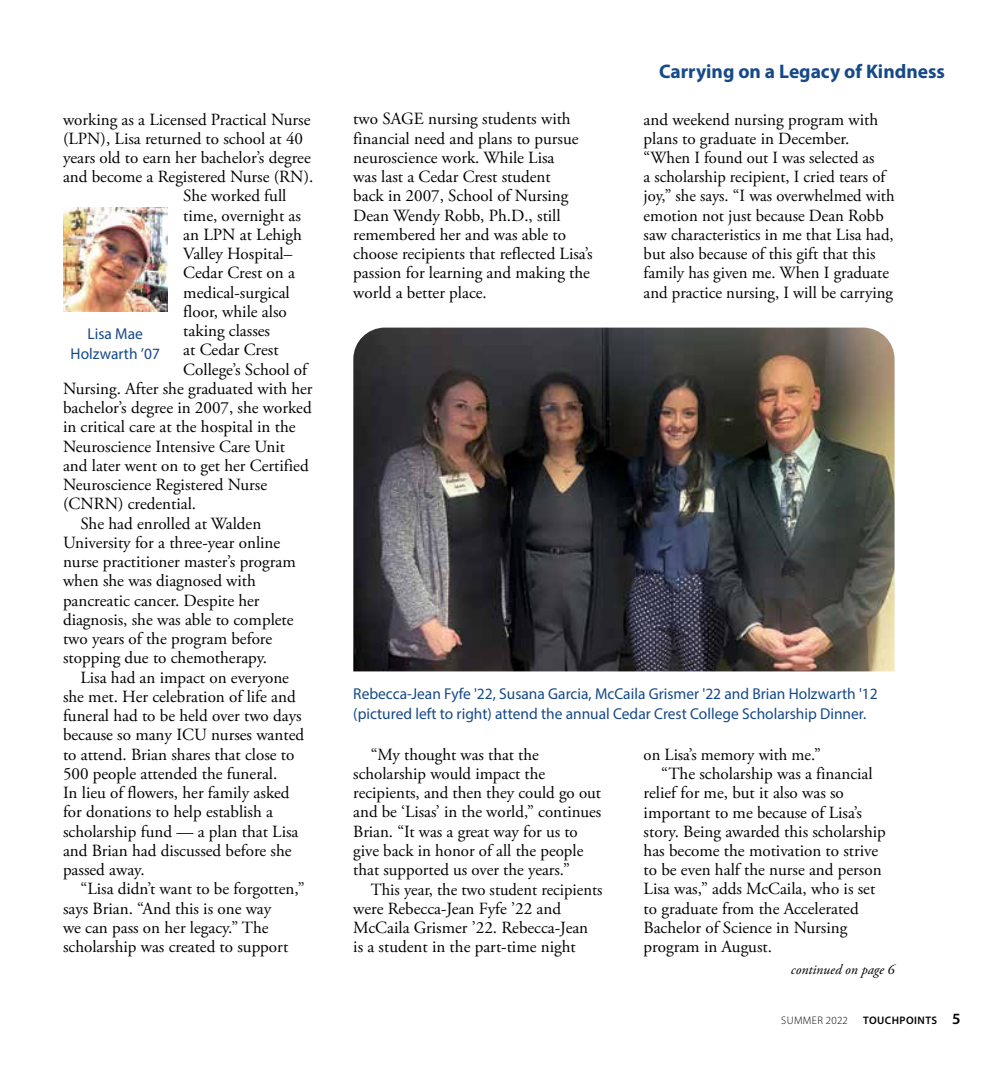
<style>
.page{position:relative;width:1008px;height:1071px;background:#fff}
.page>*{position:absolute;margin:0;border:0;box-sizing:border-box;transform-origin:0 0}
.t1{font:700 19.6px "Myriad Pro";color:#154988}
.t2{font:17.15px/19.2px "Adobe Garamond Pro";color:#000}
.t3{font:15.75px/19.6px "Myriad Pro";color:#154988}
.t4{font:italic 14px "Adobe Garamond Pro";color:#000}
.t5{font:600 10.85px "Myriad Pro";letter-spacing:.04em;color:#000}
.s1{font-weight:300}
.s2{font-size:15.75px}
</style>
<div class="page">
<img style="left:353px;top:328px;width:542px;height:343px">
<img style="left:63px;top:207px;width:105px;height:105px">
<p class="t2" style="left:63px;top:110px;width:249px">working as a Licensed Practical Nurse</p>
<p class="t2" style="left:63px;top:129px;width:242px">(LPN), Lisa returned to school at 40</p>
<p class="t2" style="left:63px;top:149px;width:249px">years old to earn her bachelor’s degree</p>
<p class="t2" style="left:63px;top:168px;width:252px">and become a Registered Nurse (RN).</p>
<p class="t2" style="left:183px;top:187px;width:105px">She worked full</p>
<p class="t2" style="left:183px;top:206px;width:119px">time, overnight as</p>
<p class="t2" style="left:183px;top:226px;width:120px">an LPN at Lehigh</p>
<p class="t2" style="left:183px;top:245px;width:111px">Valley Hospital–</p>
<p class="t2" style="left:183px;top:264px;width:113px">Cedar Crest on a</p>
<p class="t2" style="left:183px;top:283px;width:108px">medical-surgical</p>
<p class="t2" style="left:183px;top:303px;width:105px">floor, while also</p>
<p class="t2" style="left:183px;top:322px;width:88px">taking classes</p>
<p class="t2" style="left:183px;top:341px;width:97px">at Cedar Crest</p>
<p class="t2" style="left:183px;top:360px;width:125px">College’s School of</p>
<p class="t2" style="left:63px;top:380px;width:251px">Nursing. After she graduated with her</p>
<p class="t2" style="left:63px;top:399px;width:250px">bachelor’s degree in 2007, she worked</p>
<p class="t2" style="left:63px;top:418px;width:234px">in critical care at the hospital in the</p>
<p class="t2" style="left:63px;top:437px;width:224px">Neuroscience Intensive Care Unit</p>
<p class="t2" style="left:63px;top:456px;width:247px">and later went on to get her Certified</p>
<p class="t2" style="left:63px;top:476px;width:206px">Neuroscience Registered Nurse</p>
<p class="t2" style="left:63px;top:495px;width:135px">(CNRN) credential.</p>
<p class="t2" style="left:81px;top:514px;width:182px">She had enrolled at Walden</p>
<p class="t2" style="left:63px;top:533px;width:219px">University for a three-year online</p>
<p class="t2" style="left:63px;top:553px;width:234px">nurse practitioner master’s program</p>
<p class="t2" style="left:63px;top:572px;width:194px">when she was diagnosed with</p>
<p class="t2" style="left:63px;top:591px;width:198px">pancreatic cancer. Despite her</p>
<p class="t2" style="left:63px;top:610px;width:232px">diagnosis, she was able to complete</p>
<p class="t2" style="left:63px;top:630px;width:211px">two years of the program before</p>
<p class="t2" style="left:63px;top:649px;width:206px">stopping due to chemotherapy.</p>
<p class="t2" style="left:81px;top:668px;width:210px">Lisa had an impact on everyone</p>
<p class="t2" style="left:63px;top:687px;width:234px">she met. Her celebration of life and</p>
<p class="t2" style="left:63px;top:707px;width:240px">funeral had to be held over two days</p>
<p class="t2" style="left:63px;top:726px;width:243px">because so many ICU nurses wanted</p>
<p class="t2" style="left:63px;top:745px;width:233px">to attend. Brian shares that close to</p>
<p class="t2" style="left:63px;top:764px;width:216px">500 people attended the funeral.</p>
<p class="t2" style="left:63px;top:784px;width:228px">In lieu of flowers, her family asked</p>
<p class="t2" style="left:63px;top:803px;width:212px">for donations to help establish a</p>
<p class="t2" style="left:63px;top:822px;width:237px">scholarship fund — a plan that Lisa</p>
<p class="t2" style="left:63px;top:841px;width:230px">and Brian had discussed before she</p>
<p class="t2" style="left:63px;top:861px;width:83px">passed away.</p>
<p class="t2" style="left:81px;top:880px;width:226px">“Lisa didn’t want to be forgotten,”</p>
<p class="t2" style="left:63px;top:899px;width:210px">says Brian. “And this is one way</p>
<p class="t2" style="left:63px;top:918px;width:207px">we can pass on her legacy.” The</p>
<p class="t2" style="left:63px;top:938px;width:227px">scholarship was created to support</p>
<p class="t3" style="left:71px;top:324px;width:91px;text-align:center">Lisa Mae<br>Holzwarth ’07</p>
<p class="t2" style="left:353px;top:110px;width:241px">two SAGE nursing students with financial need and plans to pursue neuroscience work. While Lisa<br>was last a Cedar Crest student<br>back in 2007, School of Nursing<br>Dean Wendy Robb, Ph.D., still remembered her and was able to choose recipients that reflected Lisa’s passion for learning and making the world a better place.</p>
<p class="t1" style="left:659px;top:58px;width:287px">Carrying on a Legacy of Kindness</p>
<p class="t2" style="left:644px;top:110px;width:252px">and weekend nursing program with plans to graduate in December. “When I found out I was selected as<br>a scholarship recipient, I cried tears of joy,” she says. “I was overwhelmed with emotion not just because Dean Robb saw characteristics in me that Lisa had, but also because of this gift that this family has given me. When I graduate and practice nursing, I will be carrying</p>
<p class="t3" style="left:353px;top:684px;width:526px">Rebecca-Jean Fyfe '22, Susana Garcia, McCaila Grismer '22 and Brian Holzwarth '12 (pictured left to right) attend the annual Cedar Crest College Scholarship Dinner.</p>
<p class="t2" style="left:353px;top:745px;width:250px;text-indent:17px">“My thought was that the scholarship would impact the recipients, and then they could go out and be ‘Lisas’ in the world,” continues Brian. “It was a great way for us to give back in honor of all the people that supported us over the years.”</p>
<p class="t2" style="left:353px;top:880px;width:251px;text-indent:18px">This year, the two student recipients were Rebecca-Jean Fyfe ’22 and McCaila Grismer ’22. Rebecca-Jean<br>is a student in the part-time night</p>
<p class="t2" style="left:644px;top:745px;width:179px">on Lisa’s memory with me.”</p>
<p class="t2" style="left:661px;top:765px;width:213px">“The scholarship was a financial</p>
<p class="t2" style="left:644px;top:784px;width:202px">relief for me, but it also was so</p>
<p class="t2" style="left:644px;top:803px;width:220px">important to me because of Lisa’s</p>
<p class="t2" style="left:644px;top:822px;width:244px">story. Being awarded this scholarship</p>
<p class="t2" style="left:644px;top:842px;width:236px">has become the motivation to strive</p>
<p class="t2" style="left:644px;top:861px;width:240px">to be even half the nurse and person</p>
<p class="t2" style="left:644px;top:880px;width:233px">Lisa was,” adds McCaila, who is set</p>
<p class="t2" style="left:644px;top:899px;width:217px">to graduate from the Accelerated</p>
<p class="t2" style="left:644px;top:919px;width:205px">Bachelor of Science in Nursing</p>
<p class="t2" style="left:644px;top:938px;width:130px">program in August.</p>
<p class="t4" style="left:791px;top:961px;width:105px">continued on page 6</p>
<p class="t5" style="left:781px;top:1013px;width:181px"><span class="s1">SUMMER 2022</span> TOUCHPOINTS <span class="s2">5</span></p>
</div>
